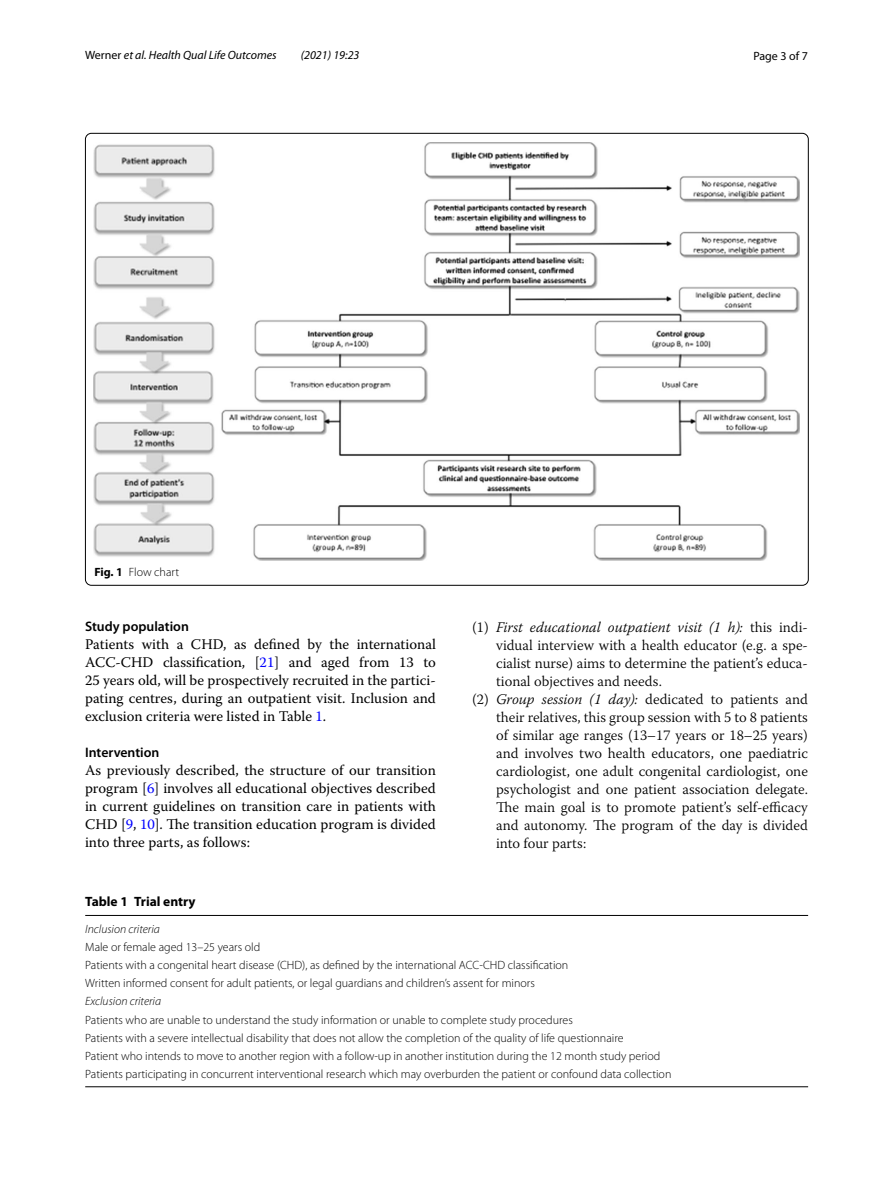
<style>
.page{position:relative;width:893px;height:1187px;background:#fff}
.page>*{position:absolute;margin:0;border:0;box-sizing:border-box;transform-origin:0 0}
.t1{font:300 14.7px "Warnock Pro";color:#000}
.t2{font:14.7px/18px "Warnock Pro";color:#000;text-align:justify}
.t3{font:italic 300 14.7px "Warnock Pro";color:#000}
.t4{font:600 13.8px "Myriad Pro";color:#000}
.t5{font:700 13.5px "Myriad Pro";color:#000}
.t6{font:300 12px/18.1px "Myriad Pro";color:#000}
.t7{font:italic 12px "Myriad Pro";color:#000}
.t8{font:italic 300 12px "Myriad Pro";color:#000}
.t9{font:12px "Myriad Pro";color:#000}
.s1{font-style:normal}
.s2{font-weight:700}
.s3{color:#00f}
.s4{font-style:italic}
</style>
<div class="page">
<img style="left:94px;top:142px;width:706px;height:418px">
<hr style="left:85px;top:915px;width:723px;height:1px;background:#000">
<hr style="left:85px;top:1086px;width:723px;height:1px;background:#000">
<p class="t7" style="left:85px;top:48px;width:193px"><span class="s1">Werner</span> et al. Health Qual Life Outcomes</p>
<p class="t7" style="left:301px;top:48px;width:60px">(2021) 19:23</p>
<p class="t9" style="left:753px;top:48px;width:56px">Page 3 of 7</p>
<p class="t6" style="left:94px;top:562px;width:86px"><span class="s2">Fig. 1</span> Flow chart</p>
<p class="t4" style="left:85px;top:618px;width:105px">Study population</p>
<p class="t2" style="left:85px;top:635px;width:352px">Patients with a CHD, as defined by the international ACC-CHD classification, [<span class="s3">21</span>] and aged from 13 to 25 years old, will be prospectively recruited in the partici&shy;pating centres, during an outpatient visit. Inclusion and exclusion criteria were listed in Table <span class="s3">1</span>.</p>
<p class="t4" style="left:85px;top:744px;width:76px">Intervention</p>
<p class="t2" style="left:85px;top:761px;width:352px">As previously described, the structure of our transition program [<span class="s3">6</span>] involves all educational objectives described in current guidelines on transition care in patients with CHD [<span class="s3">9</span>, <span class="s3">10</span>]. The transition education program is divided into three parts, as follows:</p>
<p class="t3" style="left:472px;top:618px;width:337px"><span class="s1">(1)</span> First educational outpatient visit (1 h): <span class="s1">this indi-</span></p>
<p class="t1" style="left:496px;top:636px;width:313px">vidual interview with a health educator (e.g. a spe-</p>
<p class="t1" style="left:496px;top:654px;width:313px">cialist nurse) aims to determine the patient’s educa-</p>
<p class="t1" style="left:496px;top:672px;width:167px">tional objectives and needs.</p>
<p class="t1" style="left:472px;top:690px;width:337px">(2) <span class="s4">Group session (1 day):</span> dedicated to patients and</p>
<p class="t1" style="left:496px;top:708px;width:313px">their relatives, this group session with 5 to 8 patients</p>
<p class="t1" style="left:496px;top:726px;width:313px">of similar age ranges (13–17 years or 18–25 years)</p>
<p class="t1" style="left:496px;top:744px;width:313px">and involves two health educators, one paediatric</p>
<p class="t1" style="left:496px;top:762px;width:313px">cardiologist, one adult congenital cardiologist, one</p>
<p class="t1" style="left:496px;top:780px;width:313px">psychologist and one patient association delegate.</p>
<p class="t1" style="left:496px;top:798px;width:313px">The main goal is to promote patient’s self-efficacy</p>
<p class="t1" style="left:496px;top:816px;width:313px">and autonomy. The program of the day is divided</p>
<p class="t1" style="left:496px;top:834px;width:92px">into four parts:</p>
<p class="t5" style="left:85px;top:892px;width:112px">Table 1 Trial entry</p>
<p class="t8" style="left:85px;top:922px;width:76px">Inclusion criteria</p>
<p class="t6" style="left:85px;top:938px;width:485px">Male or female aged 13–25 years old<br>Patients with a congenital heart disease (CHD), as defined by the international ACC-CHD classification<br>Written informed consent for adult patients, or legal guardians and children’s assent for minors</p>
<p class="t8" style="left:85px;top:995px;width:77px">Exclusion criteria</p>
<p class="t6" style="left:85px;top:1010px;width:588px">Patients who are unable to understand the study information or unable to complete study procedures<br>Patients with a severe intellectual disability that does not allow the completion of the quality of life questionnaire<br>Patient who intends to move to another region with a follow-up in another institution during the 12 month study period Patients participating in concurrent interventional research which may overburden the patient or confound data collection</p>
</div>
